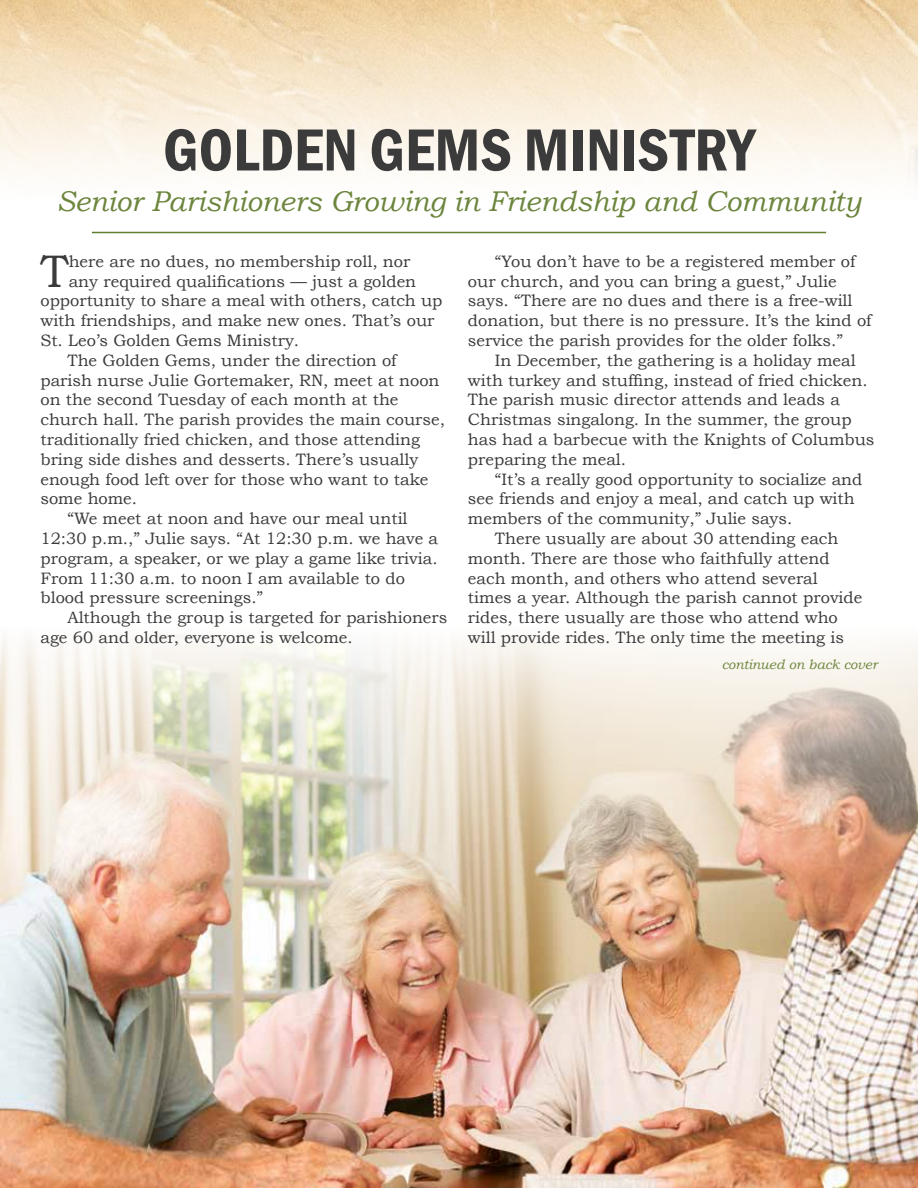
<style>
.page{position:relative;width:918px;height:1188px;background:#fff}
.page>*{position:absolute;margin:0;border:0;box-sizing:border-box;transform-origin:0 0}
.t1{font:600 condensed 61.5px "Franklin Gothic";color:#3b3b3c}
.t2{font:45.6px "Bookman Old Style";color:#3b3b3c}
.t3{font:italic 28.5px "Bookman Old Style";color:#6c853c}
.t4{font:16.5px/19.8px "Bookman Old Style";color:#3b3b3c}
.t5{font:italic 13.5px "Bookman Old Style";color:#6c853c}
</style>
<div class="page">
<img style="left:0;top:634px;width:918px;height:554px">
<hr style="left:92px;top:232px;width:734px;height:1px;background:#617d2f">
<h1 class="t1" style="left:163px;top:109px;width:594px">GOLDEN GEMS MINISTRY</h1>
<h3 class="t3" style="left:57px;top:182px;width:806px">Senior Parishioners Growing in Friendship and Community</h3>
<h2 class="t2" style="left:40px;top:245px;width:30px">T</h2>
<p class="t4" style="left:69px;top:251px;width:343px">here are no dues, no membership roll, nor</p>
<p class="t4" style="left:69px;top:271px;width:349px">any required qualifications — just a golden</p>
<p class="t4" style="left:40px;top:291px;width:404px">opportunity to share a meal with others, catch up</p>
<p class="t4" style="left:40px;top:311px;width:396px">with friendships, and make new ones. That’s our</p>
<p class="t4" style="left:40px;top:330px;width:260px">St. Leo’s Golden Gems Ministry.</p>
<p class="t4" style="left:67px;top:350px;width:331px">The Golden Gems, under the direction of</p>
<p class="t4" style="left:40px;top:370px;width:400px">parish nurse Julie Gortemaker, RN, meet at noon</p>
<p class="t4" style="left:40px;top:390px;width:360px">on the second Tuesday of each month at the</p>
<p class="t4" style="left:40px;top:410px;width:406px">church hall. The parish provides the main course,</p>
<p class="t4" style="left:40px;top:429px;width:381px">traditionally fried chicken, and those attending</p>
<p class="t4" style="left:40px;top:449px;width:379px">bring side dishes and desserts. There’s usually</p>
<p class="t4" style="left:40px;top:469px;width:390px">enough food left over for those who want to take</p>
<p class="t4" style="left:40px;top:489px;width:98px">some home.</p>
<p class="t4" style="left:67px;top:509px;width:342px">“We meet at noon and have our meal until</p>
<p class="t4" style="left:40px;top:528px;width:399px">12:30 p.m.,” Julie says. “At 12:30 p.m. we have a</p>
<p class="t4" style="left:40px;top:548px;width:399px">program, a speaker, or we play a game like trivia.</p>
<p class="t4" style="left:40px;top:568px;width:366px">From 11:30 a.m. to noon I am available to do</p>
<p class="t4" style="left:40px;top:588px;width:224px">blood pressure screenings.”</p>
<p class="t4" style="left:67px;top:608px;width:381px">Although the group is targeted for parishioners</p>
<p class="t4" style="left:40px;top:627px;width:314px">age 60 and older, everyone is welcome.</p>
<p class="t4" style="left:468px;top:251px;width:405px;text-indent:27px">“You don’t have to be a registered member of our church, and you can bring a guest,” Julie says. “There are no dues and there is a free-will donation, but there is no pressure. It’s the kind of service the parish provides for the older folks.”</p>
<p class="t4" style="left:468px;top:350px;width:408px;text-indent:27px">In December, the gathering is a holiday meal with turkey and stuffing, instead of fried chicken.<br>The parish music director attends and leads a Christmas singalong. In the summer, the group has had a barbecue with the Knights of Columbus preparing the meal.</p>
<p class="t4" style="left:468px;top:469px;width:396px;text-indent:27px">“It’s a really good opportunity to socialize and see friends and enjoy a meal, and catch up with members of the community,” Julie says.</p>
<p class="t4" style="left:468px;top:528px;width:396px;text-indent:27px">There usually are about 30 attending each month. There are those who faithfully attend each month, and others who attend several times a year. Although the parish cannot provide rides, there usually are those who attend who will provide rides. The only time the meeting is</p>
<p class="t5" style="left:722px;top:655px;width:157px">continued on back cover</p>
</div>
